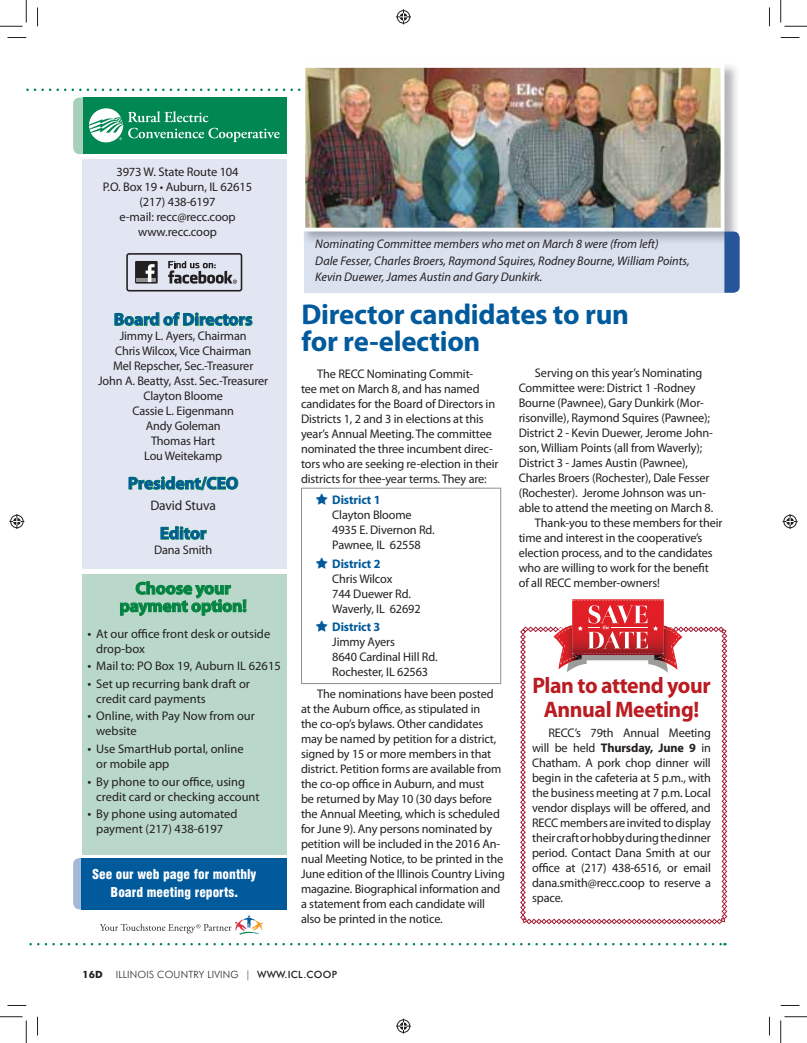
<style>
.page{position:relative;width:807px;height:1043px;background:#fff}
.page>*{position:absolute;margin:0;border:0;box-sizing:border-box;transform-origin:0 0}
.t1{font:700 28.75px/27.5px "Myriad Pro";letter-spacing:-.01em;color:#005a9c}
.t2{font:700 22.5px/23.8px "Myriad Pro";letter-spacing:-.02em;color:#ba1c21;text-align:center}
.t3{font:700 17.5px "Myriad Pro";letter-spacing:-.01em;color:#005a9c}
.t4{font:700 17.5px/17.5px "Myriad Pro";letter-spacing:-.01em;color:#038341;text-align:center}
.t5{font:13.75px "Myriad Pro";letter-spacing:-.01em;color:#231f20}
.t6{font:900 condensed 13.25px/17.5px "Swiss 721 BT";color:#fff;text-align:center}
.t7{font:12.5px/15px "Myriad Pro";letter-spacing:-.01em;color:#231f20}
.t8{font:italic 12.5px/16.2px "Myriad Pro";color:#231f20}
.t9{font:700 12.5px "Myriad Pro";letter-spacing:-.01em;color:#005a9c}
.t10{font:300 10px "Futura BT";letter-spacing:.02em;color:#231f20}
.t11{font:700 10px "Futura BT";color:#231f20}
.s1{font-size:13.75px}
.s2{font-weight:700}
.s3{font-weight:500}
</style>
<div class="page">
<div style="left:73px;top:98px;width:16px;height:56px;background:#a6cfbc;border-radius:6px"></div>
<div style="left:82px;top:98px;width:204px;height:56px;background:#008752"></div>
<div style="left:82px;top:574px;width:204px;height:280px;background:#b9d8c9"></div>
<div style="left:82px;top:159px;width:204px;height:409px;background:#e2e6f2"></div>
<div style="left:73px;top:858px;width:16px;height:51px;background:#a4b8d8;border-radius:6px"></div>
<div style="left:81px;top:858px;width:205px;height:51px;background:#005a9c"></div>
<svg style="left:89px;top:108px;width:190px;height:35px"></svg>
<svg style="left:100px;top:915px;width:162px;height:19px"></svg>
<svg style="left:31px;top:943px;width:694px;height:2px"></svg>
<svg style="left:114px;top:312px;width:46px;height:14px"></svg>
<div style="left:164px;top:316px;width:9px;height:9px;border:1px solid #038341;border-radius:50%"></div>
<svg style="left:166px;top:312px;width:86px;height:14px"></svg>
<svg style="left:128px;top:476px;width:98px;height:14px"></svg>
<div style="left:226px;top:477px;width:12px;height:12px;border:1px solid #038341;border-radius:50%"></div>
<div style="left:229px;top:479px;width:6px;height:8px;border:1px solid #038341;border-radius:50%"></div>
<svg style="left:160px;top:526px;width:47px;height:14px"></svg>
<svg style="left:120px;top:581px;width:126px;height:35px"></svg>
<svg style="left:126px;top:253px;width:116px;height:38px"></svg>
<svg style="left:520px;top:599px;width:207px;height:325px"></svg>
<div style="left:304px;top:231px;width:420px;height:62px;background:#dae1ef"></div>
<img style="left:724px;top:65px;width:13px;height:166px">
<svg style="left:26px;top:88px;width:275px;height:3px"></svg>
<img style="left:304px;top:231px;width:420px;height:10px">
<img style="left:306px;top:69px;width:413px;height:157px">
<div style="left:301px;top:64px;width:423px;height:167px;border:4px solid #fff"></div>
<svg style="left:724px;top:231px;width:15px;height:62px"></svg>
<div style="left:301px;top:488px;width:199px;height:195px;border:1px solid #8e9092"></div>
<svg style="left:8px;top:37px;width:18px;height:1px"></svg>
<svg style="left:780px;top:37px;width:19px;height:1px"></svg>
<svg style="left:8px;top:1005px;width:18px;height:1px"></svg>
<svg style="left:780px;top:1005px;width:19px;height:1px"></svg>
<svg style="left:37px;top:8px;width:1px;height:18px"></svg>
<svg style="left:37px;top:1016px;width:1px;height:19px"></svg>
<svg style="left:769px;top:8px;width:1px;height:18px"></svg>
<svg style="left:769px;top:1016px;width:1px;height:19px"></svg>
<svg style="left:0;top:0;width:27px;height:27px"></svg>
<svg style="left:0;top:1016px;width:27px;height:26px"></svg>
<svg style="left:780px;top:0;width:26px;height:27px"></svg>
<svg style="left:780px;top:1016px;width:26px;height:26px"></svg>
<svg style="left:396px;top:9px;width:15px;height:15px"></svg>
<svg style="left:396px;top:1018px;width:15px;height:15px"></svg>
<svg style="left:9px;top:514px;width:15px;height:15px"></svg>
<svg style="left:782px;top:514px;width:15px;height:15px"></svg>
<p class="t7" style="left:103px;top:166px;width:151px;text-align:center">3973 W. State Route 104<br>P.O. Box 19 • Auburn, IL 62615 (217) 438-6197<br>e-mail: recc@recc.coop www.recc.coop</p>
<h3 class="t3" style="left:114px;top:313px;width:140px">Board of Directors</h3>
<p class="t7" style="left:98px;top:330px;width:171px;text-align:center">Jimmy L. Ayers, Chairman<br>Chris Wilcox, Vice Chairman<br>Mel Repscher, Sec.-Treasurer<br>John A. Beatty, Asst. Sec.-Treasurer<br>Clayton Bloome<br>Cassie L. Eigenmann<br>Andy Goleman<br>Thomas Hart<br>Lou Weitekamp</p>
<h3 class="t3" style="left:128px;top:476px;width:112px">President/CEO</h3>
<p class="t5" style="left:150px;top:500px;width:67px">David Stuva</p>
<h3 class="t3" style="left:160px;top:526px;width:48px">Editor</h3>
<p class="t7" style="left:154px;top:543px;width:60px">Dana Smith</p>
<h3 class="t4" style="left:119px;top:581px;width:129px">Choose your payment option!</h3>
<p class="t7" style="left:96px;top:627px;width:175px;text-indent:-9px"><span class="s1">•</span> At our office front desk or outside drop-box</p>
<p class="t7" style="left:87px;top:660px;width:195px"><span class="s1">•</span> Mail to: PO Box 19, Auburn IL 62615</p>
<p class="t7" style="left:96px;top:677px;width:155px;text-indent:-9px"><span class="s1">•</span> Set up recurring bank draft or credit card payments</p>
<p class="t7" style="left:96px;top:710px;width:160px;text-indent:-9px"><span class="s1">•</span> Online, with Pay Now from our website</p>
<p class="t7" style="left:96px;top:742px;width:149px;text-indent:-9px"><span class="s1">•</span> Use SmartHub portal, online or mobile app</p>
<p class="t7" style="left:96px;top:775px;width:165px;text-indent:-9px"><span class="s1">•</span> By phone to our office, using credit card or checking account</p>
<p class="t7" style="left:87px;top:807px;width:151px;text-align:center"><span class="s1">•</span> By phone using automated payment (217) 438-6197</p>
<p class="t6" style="left:92px;top:866px;width:166px">See our web page for monthly<br>Board meeting reports.</p>
<p class="t8" style="left:315px;top:237px;width:376px">Nominating Committee members who met on March 8 were (from left)<br>Dale Fesser, Charles Broers, Raymond Squires, Rodney Bourne, William Points,<br>Kevin Duewer, James Austin and Gary Dunkirk.</p>
<h1 class="t1" style="left:301px;top:303px;width:329px">Director candidates to run for re-election</h1>
<p class="t7" style="left:301px;top:367px;width:199px;text-indent:16px">The RECC Nominating Commit-<br>tee met on March 8, and has named candidates for the Board of Directors in Districts 1, 2 and 3 in elections at this year’s Annual Meeting. The committee nominated the three incumbent direc&shy;tors who are seeking re-election in their districts for thee-year terms. They are:</p>
<p class="t9" style="left:332px;top:495px;width:50px">District 1</p>
<p class="t7" style="left:332px;top:508px;width:104px">Clayton Bloome<br>4935 E. Divernon Rd.<br>Pawnee, IL 62558</p>
<p class="t9" style="left:332px;top:559px;width:50px">District 2</p>
<p class="t7" style="left:332px;top:572px;width:90px">Chris Wilcox<br>744 Duewer Rd.<br>Waverly, IL 62692</p>
<p class="t9" style="left:332px;top:622px;width:50px">District 3</p>
<p class="t7" style="left:332px;top:636px;width:107px">Jimmy Ayers<br>8640 Cardinal Hill Rd.<br>Rochester, IL 62563</p>
<p class="t7" style="left:301px;top:687px;width:205px;text-indent:16px">The nominations have been posted at the Auburn office, as stipulated in<br>the co-op’s bylaws. Other candidates may be named by petition for a district, signed by 15 or more members in that district. Petition forms are available from the co-op office in Auburn, and must<br>be returned by May 10 (30 days before the Annual Meeting, which is scheduled for June 9). Any persons nominated by petition will be included in the 2016 An&shy;nual Meeting Notice, to be printed in the June edition of the Illinois Country Living magazine. Biographical information and a statement from each candidate will also be printed in the notice.</p>
<p class="t7" style="left:534px;top:366px;width:169px">Serving on this year’s Nominating</p>
<p class="t7" style="left:518px;top:381px;width:178px">Committee were: District 1 -Rodney</p>
<p class="t7" style="left:518px;top:396px;width:187px">Bourne (Pawnee), Gary Dunkirk (Mor-</p>
<p class="t7" style="left:518px;top:411px;width:193px">risonville), Raymond Squires (Pawnee);</p>
<p class="t7" style="left:518px;top:426px;width:196px">District 2 - Kevin Duewer, Jerome John-</p>
<p class="t7" style="left:518px;top:441px;width:185px">son, William Points (all from Waverly);</p>
<p class="t7" style="left:518px;top:456px;width:171px">District 3 - James Austin (Pawnee),</p>
<p class="t7" style="left:518px;top:471px;width:192px">Charles Broers (Rochester), Dale Fesser</p>
<p class="t7" style="left:518px;top:486px;width:188px">(Rochester). Jerome Johnson was un-</p>
<p class="t7" style="left:518px;top:501px;width:196px">able to attend the meeting on March 8.</p>
<p class="t7" style="left:534px;top:516px;width:189px">Thank-you to these members for their</p>
<p class="t7" style="left:518px;top:531px;width:185px">time and interest in the cooperative’s</p>
<p class="t7" style="left:518px;top:546px;width:195px">election process, and to the candidates</p>
<p class="t7" style="left:518px;top:561px;width:192px">who are willing to work for the benefit</p>
<p class="t7" style="left:518px;top:576px;width:143px">of all RECC member-owners!</p>
<h2 class="t2" style="left:532px;top:676px;width:180px">Plan to attend your<br>Annual Meeting!</h2>
<p class="t7" style="left:532px;top:726px;width:180px;text-align:justify;text-indent:16px">RECC’s 79th Annual Meeting will be held <span class="s2">Thursday, June 9</span> in Chatham. A pork chop dinner will begin in the cafeteria at 5 p.m., with the business meeting at 7 p.m. Local vendor displays will be offered, and RECC members are invited to display their craft or hobby during the dinner period. Contact Dana Smith at our office at (217) 438-6516, or email dana.smith@recc.coop to reserve a space.</p>
<p class="t11" style="left:82px;top:971px;width:22px">16D</p>
<p class="t10" style="left:116px;top:968px;width:222px">ILLINOIS COUNTRY LIVING | <span class="s3">WWW.ICL.COOP</span></p>
</div>
